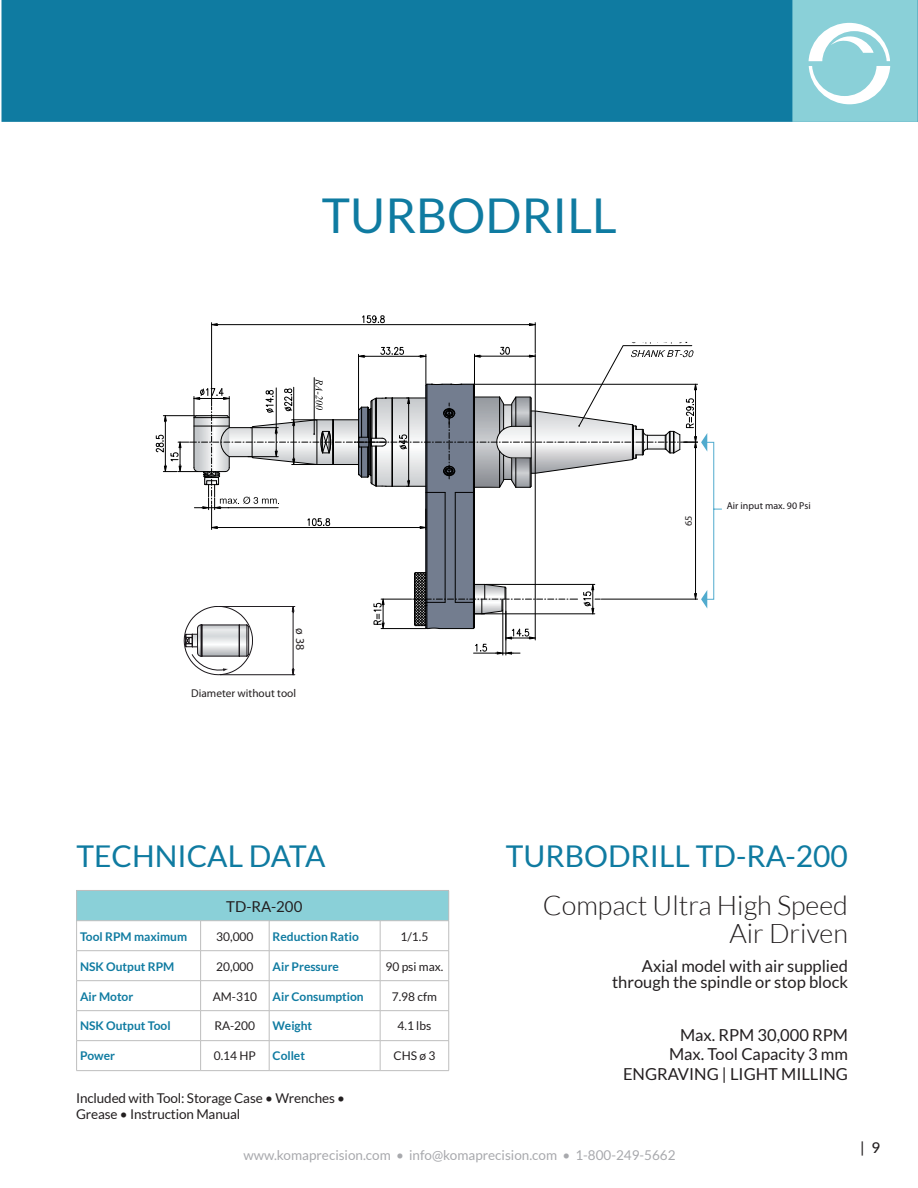
<style>
.page{position:relative;width:918px;height:1188px;background:#fff}
.page>*{position:absolute;margin:0;border:0;box-sizing:border-box;transform-origin:0 0}
.t1{font:48px "Lato";color:#0f7ba1}
.t2{font:30px "Lato";color:#0f7ba1}
.t3{font:300 27px "Lato";color:#231f20}
.t4{font:16.5px "Lato";color:#231f20}
.t5{font:15px "Lato";color:#231f20}
.t6{font:500 15px "Lato";color:#231f20}
.t7{font:13.5px/16.2px "Lato";letter-spacing:-.01em;color:#231f20}
.t8{font:13.5px "Lato";color:#a8a9ad}
.t9{font:700 12px "Lato";color:#0f7ba1}
.t10{font:12px "Lato";color:#231f20}
.t11{font:12px "Myriad Pro";color:#231f20}
.t12{font:11.4px "Helvetica";color:#231f20}
.t13{font:9.9px "Univers LT";color:#1a161a}
</style>
<div class="page">
<div style="left:2px;top:0;width:916px;height:122px;background:#0f7ba1"></div>
<div style="left:792px;top:0;width:126px;height:122px;background:#8ad0d8"></div>
<svg style="left:809px;top:23px;width:81px;height:81px"></svg>
<hr style="left:211px;top:323px;width:1px;height:83px;background:#000">
<hr style="left:535px;top:323px;width:1px;height:30px;background:#000">
<hr style="left:219px;top:324px;width:309px;height:1px;background:#000">
<svg style="left:211px;top:323px;width:8px;height:3px"></svg>
<svg style="left:528px;top:323px;width:7px;height:3px"></svg>
<svg style="left:362px;top:315px;width:23px;height:8px"></svg>
<div style="left:77px;top:890px;width:372px;height:31px;background:#8ad0d8"></div>
<svg style="left:77px;top:921px;width:371px;height:149px"></svg>
<hr style="left:76px;top:890px;width:125px;height:1px;background:#bebebe">
<hr style="left:76px;top:891px;width:1px;height:30px;background:#bebebe">
<hr style="left:201px;top:890px;width:68px;height:1px;background:#bebebe">
<hr style="left:269px;top:890px;width:111px;height:1px;background:#bebebe">
<hr style="left:380px;top:890px;width:69px;height:1px;background:#bebebe">
<hr style="left:448px;top:891px;width:1px;height:30px;background:#bebebe">
<hr style="left:76px;top:920px;width:125px;height:1px;background:#bebebe">
<hr style="left:76px;top:921px;width:1px;height:30px;background:#bebebe">
<hr style="left:201px;top:920px;width:68px;height:1px;background:#bebebe">
<hr style="left:200px;top:921px;width:1px;height:30px;background:#bebebe">
<hr style="left:269px;top:920px;width:111px;height:1px;background:#bebebe">
<hr style="left:269px;top:921px;width:1px;height:30px;background:#bebebe">
<hr style="left:380px;top:920px;width:69px;height:1px;background:#bebebe">
<hr style="left:380px;top:921px;width:1px;height:30px;background:#bebebe">
<hr style="left:448px;top:921px;width:1px;height:30px;background:#bebebe">
<hr style="left:76px;top:950px;width:125px;height:1px;background:#bebebe">
<hr style="left:201px;top:950px;width:68px;height:1px;background:#bebebe">
<hr style="left:269px;top:950px;width:111px;height:1px;background:#bebebe">
<hr style="left:380px;top:950px;width:69px;height:1px;background:#bebebe">
<hr style="left:76px;top:980px;width:125px;height:1px;background:#bebebe">
<hr style="left:201px;top:980px;width:68px;height:1px;background:#bebebe">
<hr style="left:269px;top:980px;width:111px;height:1px;background:#bebebe">
<hr style="left:380px;top:980px;width:69px;height:1px;background:#bebebe">
<hr style="left:76px;top:1010px;width:125px;height:1px;background:#bebebe">
<hr style="left:201px;top:1010px;width:68px;height:1px;background:#bebebe">
<hr style="left:269px;top:1010px;width:111px;height:1px;background:#bebebe">
<hr style="left:380px;top:1010px;width:69px;height:1px;background:#bebebe">
<hr style="left:76px;top:1040px;width:125px;height:1px;background:#bebebe">
<svg style="left:76px;top:951px;width:1px;height:119px"></svg>
<hr style="left:201px;top:1040px;width:68px;height:1px;background:#bebebe">
<svg style="left:200px;top:951px;width:1px;height:119px"></svg>
<hr style="left:269px;top:1040px;width:111px;height:1px;background:#bebebe">
<svg style="left:269px;top:951px;width:1px;height:119px"></svg>
<hr style="left:380px;top:1040px;width:69px;height:1px;background:#bebebe">
<svg style="left:380px;top:951px;width:1px;height:119px"></svg>
<svg style="left:448px;top:951px;width:1px;height:119px"></svg>
<hr style="left:76px;top:1070px;width:125px;height:1px;background:#bebebe">
<hr style="left:201px;top:1070px;width:68px;height:1px;background:#bebebe">
<hr style="left:269px;top:1070px;width:111px;height:1px;background:#bebebe">
<hr style="left:380px;top:1070px;width:69px;height:1px;background:#bebebe">
<svg style="left:156px;top:342px;width:566px;height:333px"></svg>
<p class="t1" style="left:322px;top:189px;width:296px">TURBODRILL</p>
<p class="t11" style="left:307px;top:628px;width:23px;rotate:90deg">ø 38</p>
<p class="t12" style="left:191px;top:687px;width:106px">Diameter without tool</p>
<p class="t13" style="left:727px;top:499px;width:86px">Air input max. 90 Psi</p>
<p class="t2" style="left:76px;top:839px;width:250px">TECHNICAL DATA</p>
<p class="t5" style="left:226px;top:898px;width:78px">TD-RA-200</p>
<p class="t9" style="left:80px;top:929px;width:109px">Tool RPM maximum</p>
<p class="t10" style="left:216px;top:930px;width:39px">30,000</p>
<p class="t9" style="left:273px;top:929px;width:88px">Reduction Ratio</p>
<p class="t10" style="left:400px;top:930px;width:29px">1/1.5</p>
<p class="t9" style="left:80px;top:959px;width:96px">NSK Output RPM</p>
<p class="t10" style="left:216px;top:959px;width:39px">20,000</p>
<p class="t9" style="left:273px;top:959px;width:68px">Air Pressure</p>
<p class="t10" style="left:385px;top:959px;width:59px">90 psi max.</p>
<p class="t9" style="left:80px;top:989px;width:55px">Air Motor</p>
<p class="t10" style="left:213px;top:989px;width:46px">AM-310</p>
<p class="t9" style="left:273px;top:989px;width:93px">Air Consumption</p>
<p class="t10" style="left:392px;top:989px;width:47px">7.98 cfm</p>
<p class="t9" style="left:80px;top:1019px;width:92px">NSK Output Tool</p>
<p class="t10" style="left:215px;top:1019px;width:42px">RA-200</p>
<p class="t9" style="left:273px;top:1019px;width:41px">Weight</p>
<p class="t10" style="left:398px;top:1019px;width:35px">4.1 lbs</p>
<p class="t9" style="left:80px;top:1049px;width:36px">Power</p>
<p class="t10" style="left:214px;top:1049px;width:44px">0.14 HP</p>
<p class="t9" style="left:273px;top:1049px;width:34px">Collet</p>
<p class="t10" style="left:393px;top:1049px;width:43px">CHS ø 3</p>
<p class="t7" style="left:76px;top:1089px;width:271px">Included with Tool: Storage Case • Wrenches •<br>Grease • Instruction Manual</p>
<p class="t2" style="left:506px;top:839px;width:344px">TURBODRILL TD-RA-200</p>
<p class="t3" style="left:543px;top:891px;width:307px">Compact Ultra High Speed</p>
<p class="t3" style="left:729px;top:919px;width:120px">Air Driven</p>
<p class="t4" style="left:642px;top:957px;width:208px">Axial model with air supplied</p>
<p class="t4" style="left:612px;top:973px;width:237px">through the spindle or stop block</p>
<p class="t4" style="left:680px;top:1025px;width:170px">Max. RPM 30,000 RPM</p>
<p class="t4" style="left:669px;top:1045px;width:181px">Max. Tool Capacity 3 mm</p>
<p class="t4" style="left:623px;top:1065px;width:226px">ENGRAVING | LIGHT MILLING</p>
<p class="t8" style="left:243px;top:1148px;width:434px">www.komaprecision.com • info@komaprecision.com • 1-800-249-5662</p>
<p class="t6" style="left:861px;top:1136px;width:22px">| 9</p>
</div>
